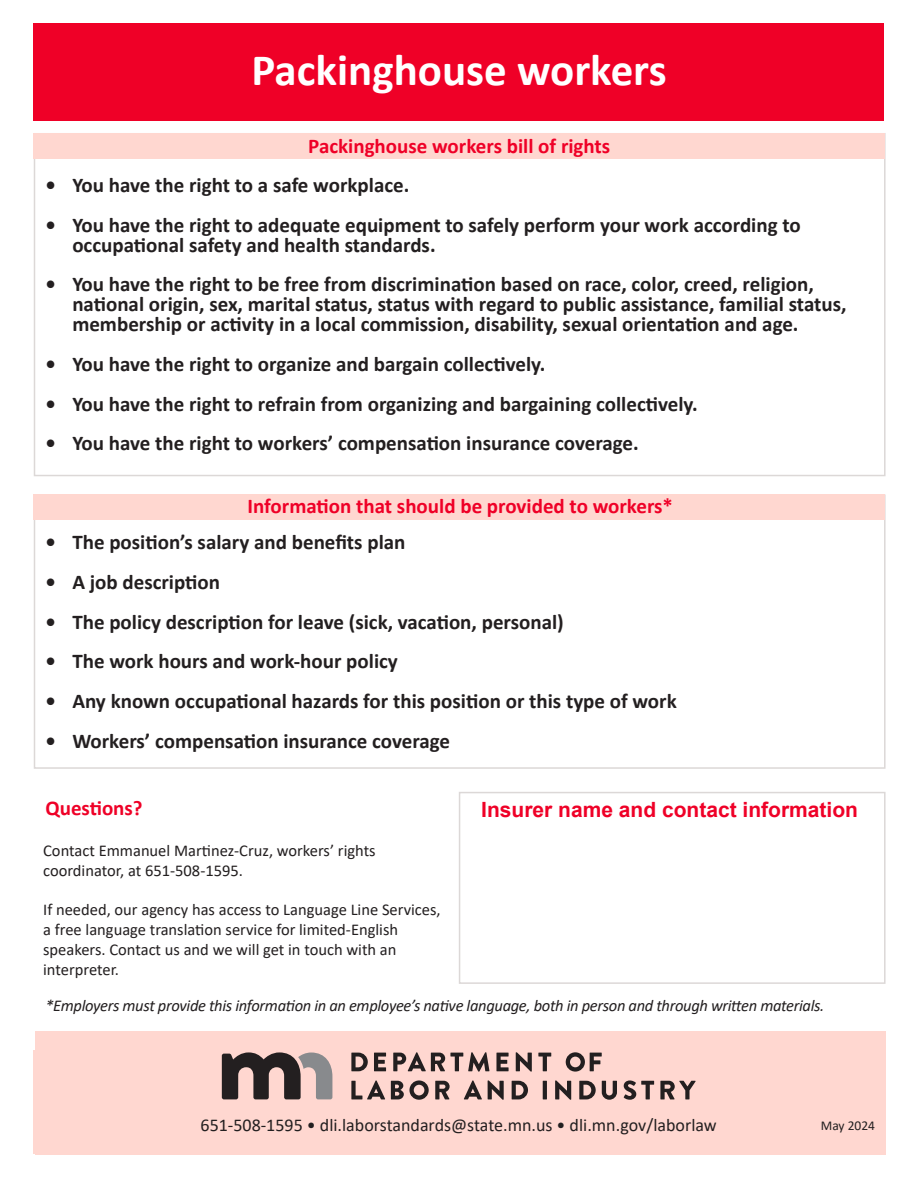
<style>
.page{position:relative;width:918px;height:1188px;background:#fff}
.page>*{position:absolute;margin:0;border:0;box-sizing:border-box;transform-origin:0 0}
.t1{font:700 45px "Calibri";color:#fff}
.t2{font:700 21px/19.8px "Calibri";color:#231f20}
.t3{font:700 21px "Calibri";color:#ef0027}
.t4{font:700 21px "Arial";color:#ef0027}
.t5{font:18px "Calibri";color:#231f20}
.t6{font:16.5px/19.8px "Calibri";color:#231f20}
.t7{font:italic 16.5px "Calibri";letter-spacing:-.02em;color:#231f20}
.P_small{font:13.5px "Calibri";color:#231f20}
</style>
<div class="page">
<div style="left:34px;top:494px;width:851px;height:26px;background:#ffd7d0"></div>
<div style="left:34px;top:133px;width:851px;height:25px;background:#ffd7d0"></div>
<div style="left:34px;top:23px;width:850px;height:98px;background:#ef0027"></div>
<div style="left:459px;top:792px;width:427px;height:192px;border:2px solid #dcd8d7"></div>
<div style="left:35px;top:1031px;width:850px;height:124px;background:#ffd7d0"></div>
<svg style="left:222px;top:1052px;width:395px;height:48px"></svg>
<svg style="left:624px;top:1080px;width:30px;height:20px"></svg>
<svg style="left:660px;top:1081px;width:36px;height:18px"></svg>
<p class="t1" style="left:251px;top:38px;width:417px">Packinghouse workers</p>
<p class="t3" style="left:308px;top:131px;width:304px">Packinghouse workers bill of rights</p>
<p class="t2" style="left:45px;top:175px;width:365px">• You have the right to a safe workplace.</p>
<p class="t2" style="left:72px;top:215px;width:730px;text-indent:-27px">• You have the right to adequate equipment to safely perform your work according to occupational safety and health standards.</p>
<p class="t2" style="left:72px;top:274px;width:776px;text-indent:-27px">• You have the right to be free from discrimination based on race, color, creed, religion, national origin, sex, marital status, status with regard to public assistance, familial status, membership or activity in a local commission, disability, sexual orientation and age.</p>
<p class="t2" style="left:45px;top:354px;width:502px">• You have the right to organize and bargain collectively.</p>
<p class="t2" style="left:45px;top:394px;width:654px">• You have the right to refrain from organizing and bargaining collectively.</p>
<p class="t2" style="left:45px;top:433px;width:595px">• You have the right to workers’ compensation insurance coverage.</p>
<p class="t3" style="left:248px;top:491px;width:427px">Information that should be provided to workers*</p>
<p class="t2" style="left:45px;top:532px;width:362px">• The position’s salary and benefits plan</p>
<p class="t2" style="left:45px;top:572px;width:176px">• A job description</p>
<p class="t2" style="left:45px;top:611px;width:520px">• The policy description for leave (sick, vacation, personal)</p>
<p class="t2" style="left:45px;top:651px;width:354px">• The work hours and work-hour policy</p>
<p class="t2" style="left:45px;top:691px;width:633px">• Any known occupational hazards for this position or this type of work</p>
<p class="t2" style="left:45px;top:731px;width:406px">• Workers’ compensation insurance coverage</p>
<p class="t3" style="left:45px;top:793px;width:99px">Questions?</p>
<p class="t6" style="left:43px;top:840px;width:334px">Contact Emmanuel Martinez-Cruz, workers’ rights coordinator, at 651-508-1595.</p>
<p class="t6" style="left:43px;top:900px;width:399px">If needed, our agency has access to Language Line Services, a free language translation service for limited-English speakers. Contact us and we will get in touch with an interpreter.</p>
<p class="t4" style="left:481px;top:795px;width:378px">Insurer name and contact information</p>
<p class="t7" style="left:45px;top:994px;width:781px">*Employers must provide this information in an employee’s native language, both in person and through written materials.</p>
<p class="t5" style="left:201px;top:1113px;width:518px">651-508-1595 • dli.laborstandards@state.mn.us • dli.mn.gov/laborlaw</p>
<p class="P_small" style="left:821px;top:1116px;width:56px">May 2024</p>
</div>
